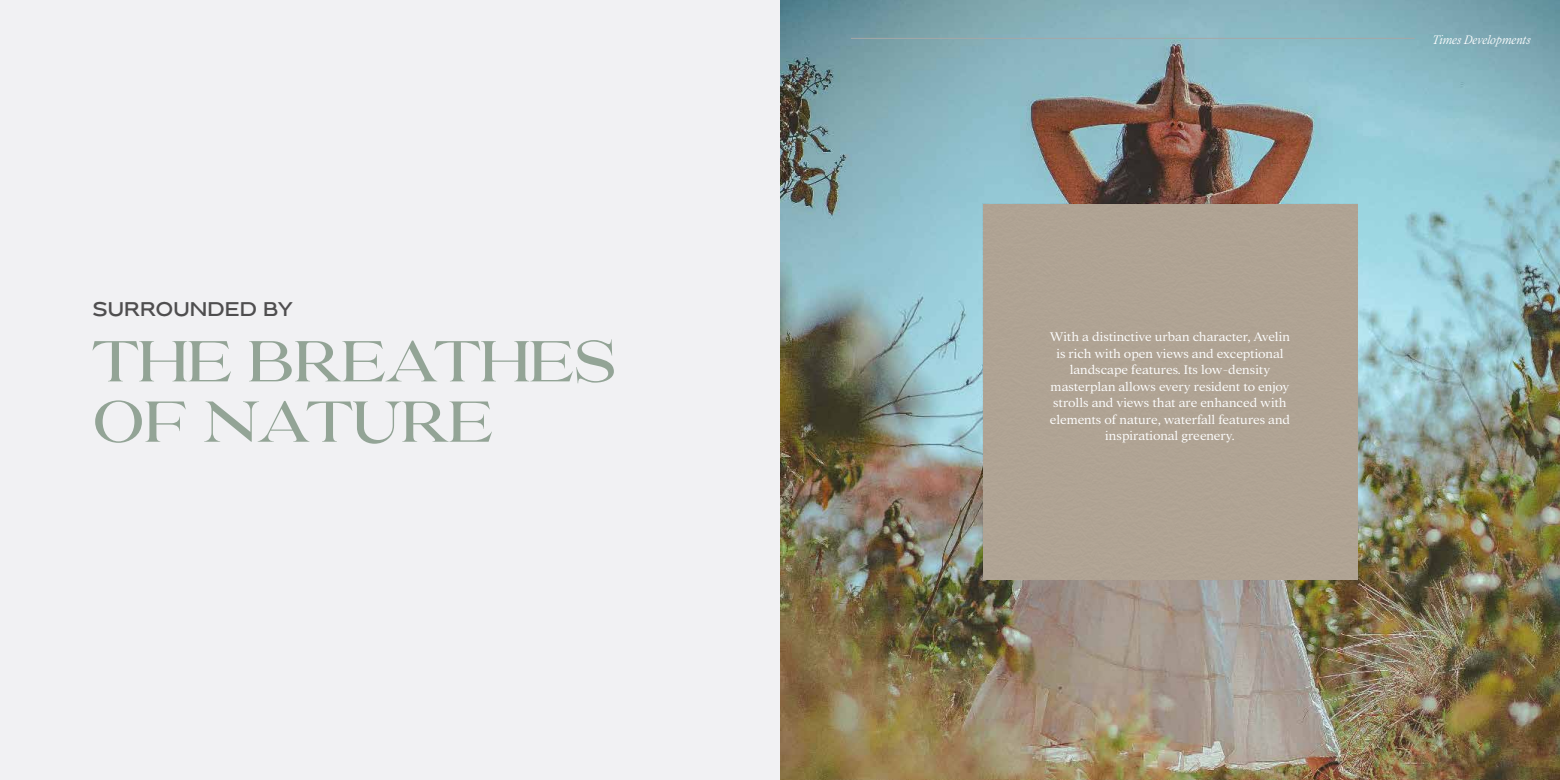
<style>
.page{position:relative;width:1560px;height:780px;background:#fff}
.page>*{position:absolute;margin:0;border:0;box-sizing:border-box;transform-origin:0 0}
.t1{font:57.5px/60.4px "Future History";color:#93a496}
.t2{font:19.75px "Future History";color:#4f4e4f}
.t3{font:300 13.75px/16.5px "Addington CF";letter-spacing:-.01em;color:#fff;text-align:center}
.t4{font:italic 100 13.5px "Addington CF";letter-spacing:-.005em;color:#fff}
</style>
<div class="page">
<div style="left:0;top:0;width:1038px;height:780px;background:#f1f1f3"></div>
<img style="left:780px;top:0;width:779px;height:780px">
<div style="left:982px;top:204px;width:375px;height:375px;background:#b0a394"></div>
<hr style="left:850px;top:38px;width:564px;height:1px;background:#a7a7a7">
<h2 class="t2" style="left:92px;top:297px;width:202px">SURROUNDED BY</h2>
<h1 class="t1" style="left:92px;top:332px;width:526px">THE BREATHES<br>OF NATURE</h1>
<p class="t3" style="left:1049px;top:329px;width:242px">With a distinctive urban character, Avelin is rich with open views and exceptional landscape features. Its low-density masterplan allows every resident to enjoy strolls and views that are enhanced with elements of nature, waterfall features and inspirational greenery.</p>
<p class="t4" style="left:1431px;top:32px;width:100px">Times Developments</p>
</div>
